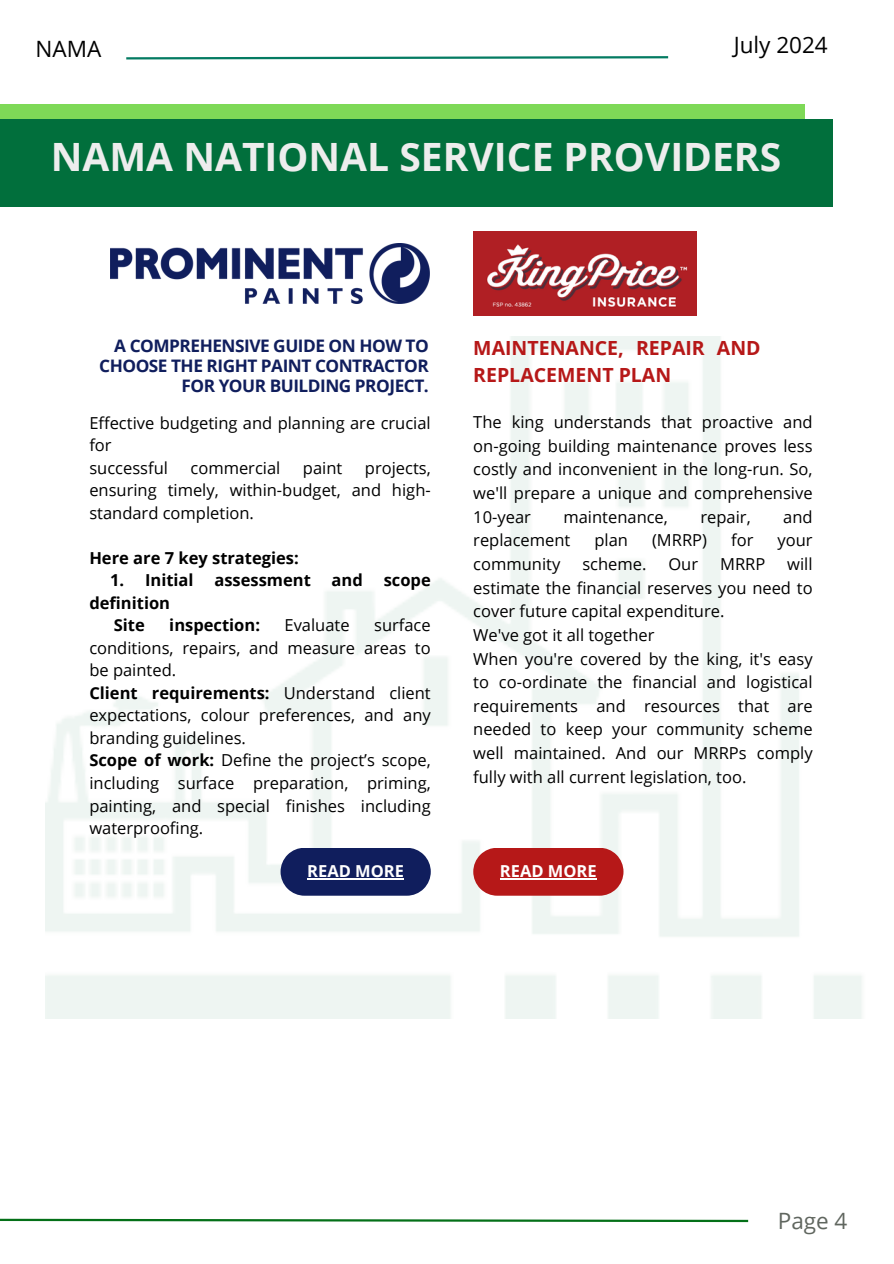
<style>
.page{position:relative;width:894px;height:1264px;background:#fff}
.page>*{position:absolute;margin:0;border:0;box-sizing:border-box;transform-origin:0 0}
.t1{font:700 39px "Open Sans";color:#ededed}
.t2{font:22.5px "Open Sans";color:#000}
.t3{font:22.5px "Open Sans";color:#60665f}
.t4{font:700 19.5px/27px "Open Sans";color:#b61818}
.t5{font:700 17.25px/20.2px "Open Sans";letter-spacing:-.03em;color:#101e5d;text-align:right}
.t6{font:16.5px/23.7px "Open Sans";color:#000;text-align:justify}
.t7{font:700 16.5px "Open Sans";color:#000}
.t8{font:700 16.5px "Open Sans";color:#fff}
.s1{font-weight:700}
</style>
<div class="page">
<svg style="left:0;top:1218px;width:749px;height:5px"></svg>
<svg style="left:126px;top:56px;width:543px;height:4px"></svg>
<div style="left:0;top:104px;width:804px;height:87px;background:#7ed957"></div>
<div style="left:0;top:120px;width:831px;height:87px;background:#016f3c"></div>
<img style="left:46px;top:336px;width:816px;height:682px">
<img style="left:110px;top:244px;width:319px;height:59px">
<svg style="left:280px;top:847px;width:150px;height:48px;background:#27346c"></svg>
<hr style="left:307px;top:878px;width:97px;height:1px;background:#fff">
<img style="left:473px;top:231px;width:223px;height:85px">
<svg style="left:473px;top:847px;width:150px;height:48px;background:#bc2e2e"></svg>
<hr style="left:500px;top:878px;width:96px;height:1px;background:#fff">
<p class="t2" style="left:36px;top:33px;width:67px">NAMA</p>
<p class="t2" style="left:733px;top:29px;width:96px">July 2024</p>
<h6 class="t1" style="left:51px;top:129px;width:731px">NAMA NATIONAL SERVICE PROVIDERS</h6>
<p class="t5" style="left:99px;top:335px;width:331px">A COMPREHENSIVE GUIDE ON HOW TO<br>CHOOSE THE RIGHT PAINT CONTRACTOR<br>FOR YOUR BUILDING PROJECT.</p>
<p class="t4" style="left:473px;top:334px;width:289px">MAINTENANCE, REPAIR AND<br>REPLACEMENT PLAN</p>
<p class="t6" style="left:473px;top:410px;width:341px">The king understands that proactive and on-going building maintenance proves less costly and inconvenient in the long-run. So, we'll prepare a unique and comprehensive 10-year</p>
<p class="t6" style="left:89px;top:411px;width:343px;line-height:22.5px">Effective budgeting and planning are crucial for</p>
<p class="t6" style="left:89px;top:455px;width:80px">successful</p>
<p class="t6" style="left:190px;top:455px;width:91px">commercial</p>
<p class="t6" style="left:303px;top:455px;width:41px">paint</p>
<p class="t6" style="left:89px;top:456px;width:343px;line-height:22.5px;text-indent:275px">projects, ensuring timely, within-budget, and high&shy;standard completion.</p>
<h6 class="t7" style="left:89px;top:546px;width:211px">Here are 7 key strategies:</h6>
<h4 class="t7" style="left:110px;top:568px;width:85px">1. Initial</h4>
<h4 class="t7" style="left:214px;top:568px;width:98px">assessment</h4>
<h4 class="t7" style="left:331px;top:568px;width:33px">and</h4>
<h4 class="t7" style="left:383px;top:568px;width:49px">scope</h4>
<h4 class="t7" style="left:89px;top:591px;width:82px">definition</h4>
<p class="t7" style="left:114px;top:613px;width:33px">Site</p>
<p class="t7" style="left:169px;top:613px;width:92px">inspection:</p>
<p class="t6" style="left:284px;top:613px;width:67px">Evaluate</p>
<p class="t6" style="left:563px;top:504px;width:106px">maintenance,</p>
<p class="t6" style="left:700px;top:504px;width:52px">repair,</p>
<p class="t6" style="left:783px;top:504px;width:31px">and</p>
<p class="t6" style="left:473px;top:528px;width:99px">replacement</p>
<p class="t6" style="left:594px;top:528px;width:35px">plan</p>
<p class="t6" style="left:652px;top:528px;width:56px">(MRRP)</p>
<p class="t6" style="left:731px;top:528px;width:24px">for</p>
<p class="t6" style="left:777px;top:528px;width:37px">your</p>
<p class="t6" style="left:473px;top:551px;width:89px">community</p>
<p class="t6" style="left:582px;top:551px;width:66px">scheme.</p>
<p class="t6" style="left:668px;top:551px;width:31px">Our</p>
<p class="t6" style="left:719px;top:551px;width:47px">MRRP</p>
<p class="t6" style="left:473px;top:551px;width:341px;text-indent:314px">will estimate the financial reserves you need to cover future capital expenditure.</p>
<p class="t6" style="left:473px;top:622px;width:183px">We've got it all together</p>
<p class="t6" style="left:473px;top:646px;width:341px">When you're covered by the king, it's easy to co-ordinate the financial and logistical requirements and resources that are needed to keep your community scheme well maintained. And our MRRPs comply fully with all current legislation, too.</p>
<p class="t6" style="left:89px;top:613px;width:343px;line-height:22.5px;text-indent:285px">surface conditions, repairs, and measure areas to be painted.</p>
<p class="t6" style="left:89px;top:681px;width:343px;line-height:22.5px"><span class="s1">Client requirements:</span> Understand client expectations, colour preferences, and any branding guidelines.</p>
<p class="t6" style="left:89px;top:748px;width:343px;line-height:22.5px"><span class="s1">Scope of work:</span> Define the project’s scope, including surface preparation, priming, painting, and special finishes including waterproofing.</p>
<h3 class="t8" style="left:307px;top:859px;width:98px">READ MORE</h3>
<p class="t8" style="left:500px;top:859px;width:98px">READ MORE</p>
<p class="t3" style="left:777px;top:1204px;width:71px">Page 4</p>
</div>
